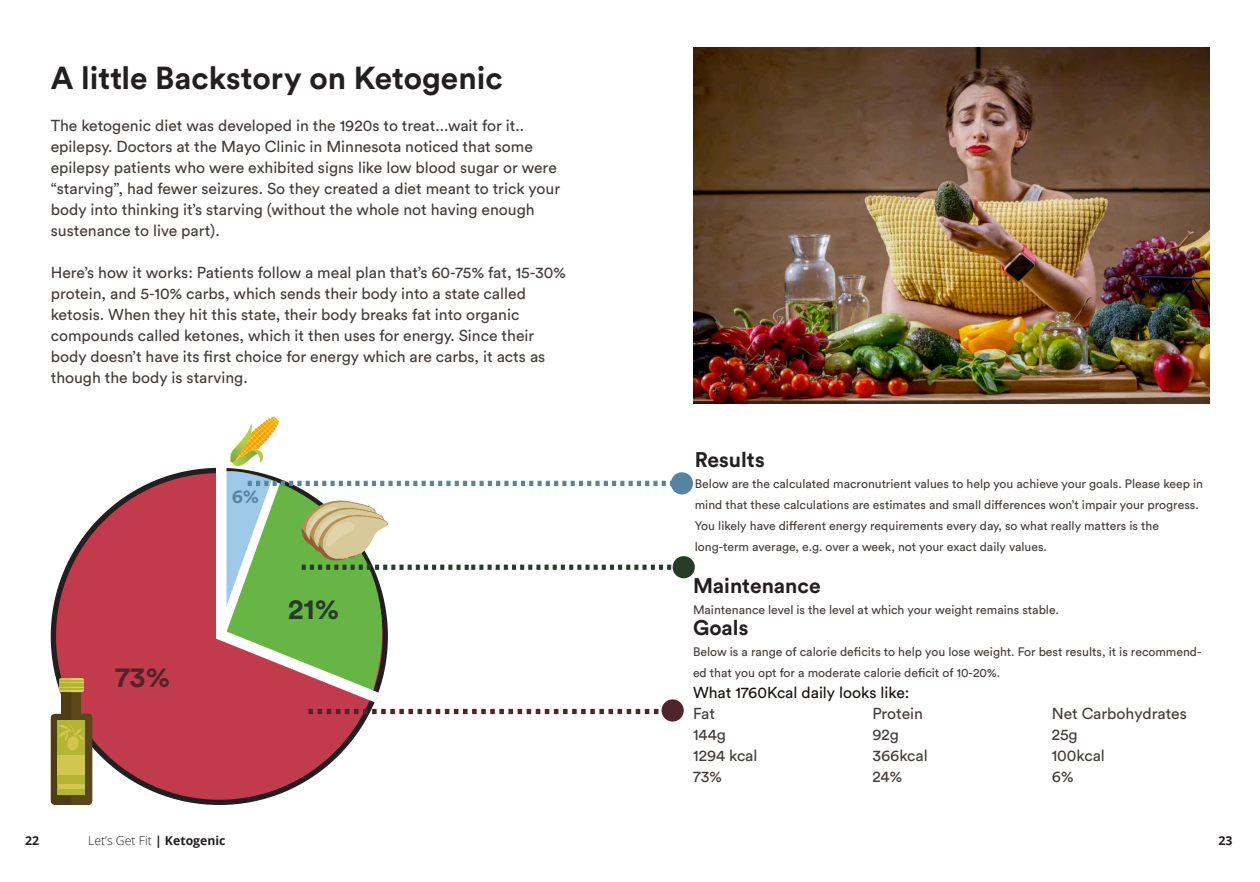
<style>
.page{position:relative;width:1260px;height:882px;background:#fff}
.page>*{position:absolute;margin:0;border:0;box-sizing:border-box;transform-origin:0 0}
.Circular_Std_Bold_Su{font:700 31.5px "Circular Std";color:#231f20}
.t1{font:700 28.53px "Circular Std";color:#51232a}
.t2{font:700 28.53px "Circular Std";color:#263c26}
.subsubhead{font:700 21px "Circular Std";color:#231f20}
.t3{font:700 19.07px "Circular Std";color:#5484a0}
.Circular_Std_Book_Bo{font:15.75px/21px "Circular Std";color:#433c3a}
.subsubhead-2{font:15.75px "Circular Std";color:#433c3a}
.Circular_Std_Book_Bo-2{font:15.75px "Circular Std";color:#181210}
.Circular_Std_Book_Bo-3{font:12.25px/21px "Circular Std";color:#433c3a}
.t4{font:300 12.25px "Open Sans";color:#231f20}
.t5{font:700 12.25px "Open Sans";color:#231f20}
.s1{font-weight:700}
</style>
<div class="page">
<svg style="left:51px;top:468px;width:335px;height:337px;fill:#c13b4c"></svg>
<svg style="left:211px;top:647px;width:177px;height:64px"></svg>
<div style="left:662px;top:699px;width:22px;height:23px;background:#51232a;border-radius:50%"></div>
<svg style="left:673px;top:556px;width:22px;height:22px"></svg>
<svg style="left:671px;top:472px;width:22px;height:22px"></svg>
<img style="left:693px;top:47px;width:516px;height:357px">
<svg style="left:308px;top:709px;width:354px;height:5px"></svg>
<div style="left:51px;top:714px;width:41px;height:91px;background:#4e3e15;border-radius:4px"></div>
<svg style="left:58px;top:678px;width:34px;height:127px"></svg>
<div style="left:58px;top:755px;width:27px;height:20px;background:#d0c750"></div>
<hr style="left:58px;top:785px;width:27px;height:4px;background:#d0c750">
<svg style="left:209px;top:416px;width:482px;height:231px"></svg>
<p class="Circular_Std_Bold_Su" style="left:51px;top:58px;width:454px">A little Backstory on Ketogenic</p>
<p class="Circular_Std_Book_Bo" style="left:51px;top:115px;width:511px">The ketogenic diet was developed in the 1920s to treat...wait for it.. epilepsy. Doctors at the Mayo Clinic in Minnesota noticed that some epilepsy patients who were exhibited signs like low blood sugar or were “starving”, had fewer seizures. So they created a diet meant to trick your body into thinking it’s starving (without the whole not having enough sustenance to live part).</p>
<p class="Circular_Std_Book_Bo" style="left:51px;top:262px;width:517px">Here’s how it works: Patients follow a meal plan that’s 60-75% fat, 15-30% protein, and 5-10% carbs, which sends their body into a state called ketosis. When they hit this state, their body breaks fat into organic compounds called ketones, which it then uses for energy. Since their body doesn’t have its first choice for energy which are carbs, it acts as though the body is starving.</p>
<h2 class="t1" style="left:116px;top:659px;width:56px">73%</h2>
<p class="t3" style="left:232px;top:484px;width:29px">6%</p>
<h2 class="t2" style="left:288px;top:590px;width:53px">21%</h2>
<p class="t5" style="left:25px;top:832px;width:15px">22</p>
<p class="t4" style="left:88px;top:832px;width:139px">Let’s Get Fit <span class="s1">| Ketogenic</span></p>
<p class="subsubhead" style="left:695px;top:446px;width:71px">Results</p>
<p class="Circular_Std_Book_Bo-3" style="left:695px;top:473px;width:510px">Below are the calculated macronutrient values to help you achieve your goals. Please keep in mind that these calculations are estimates and small differences won’t impair your progress.<br>You likely have different energy requirements every day, so what really matters is the long-term average, e.g. over a week, not your exact daily values.</p>
<p class="subsubhead" style="left:693px;top:572px;width:129px">Maintenance</p>
<p class="Circular_Std_Book_Bo-3" style="left:693px;top:599px;width:367px">Maintenance level is the level at which your weight remains stable.</p>
<p class="subsubhead" style="left:693px;top:614px;width:57px">Goals</p>
<p class="Circular_Std_Book_Bo-3" style="left:693px;top:641px;width:510px">Below is a range of calorie deficits to help you lose weight. For best results, it is recommend&shy;ed that you opt for a moderate calorie deficit of 10-20%.</p>
<p class="Circular_Std_Book_Bo-2" style="left:693px;top:683px;width:218px">What 1760Kcal daily looks like:</p>
<p class="subsubhead-2" style="left:693px;top:704px;width:23px">Fat</p>
<p class="subsubhead-2" style="left:693px;top:725px;width:34px">144g</p>
<p class="subsubhead-2" style="left:693px;top:746px;width:66px">1294 kcal</p>
<p class="subsubhead-2" style="left:693px;top:767px;width:31px">73%</p>
<p class="subsubhead-2" style="left:872px;top:704px;width:52px">Protein</p>
<p class="subsubhead-2" style="left:872px;top:725px;width:28px">92g</p>
<p class="subsubhead-2" style="left:872px;top:746px;width:57px">366kcal</p>
<p class="subsubhead-2" style="left:872px;top:767px;width:31px">24%</p>
<p class="subsubhead-2" style="left:1052px;top:704px;width:137px">Net Carbohydrates</p>
<p class="subsubhead-2" style="left:1052px;top:725px;width:28px">25g</p>
<p class="subsubhead-2" style="left:1052px;top:746px;width:55px">100kcal</p>
<p class="subsubhead-2" style="left:1052px;top:767px;width:24px">6%</p>
<p class="t5" style="left:1219px;top:832px;width:15px">23</p>
</div>
